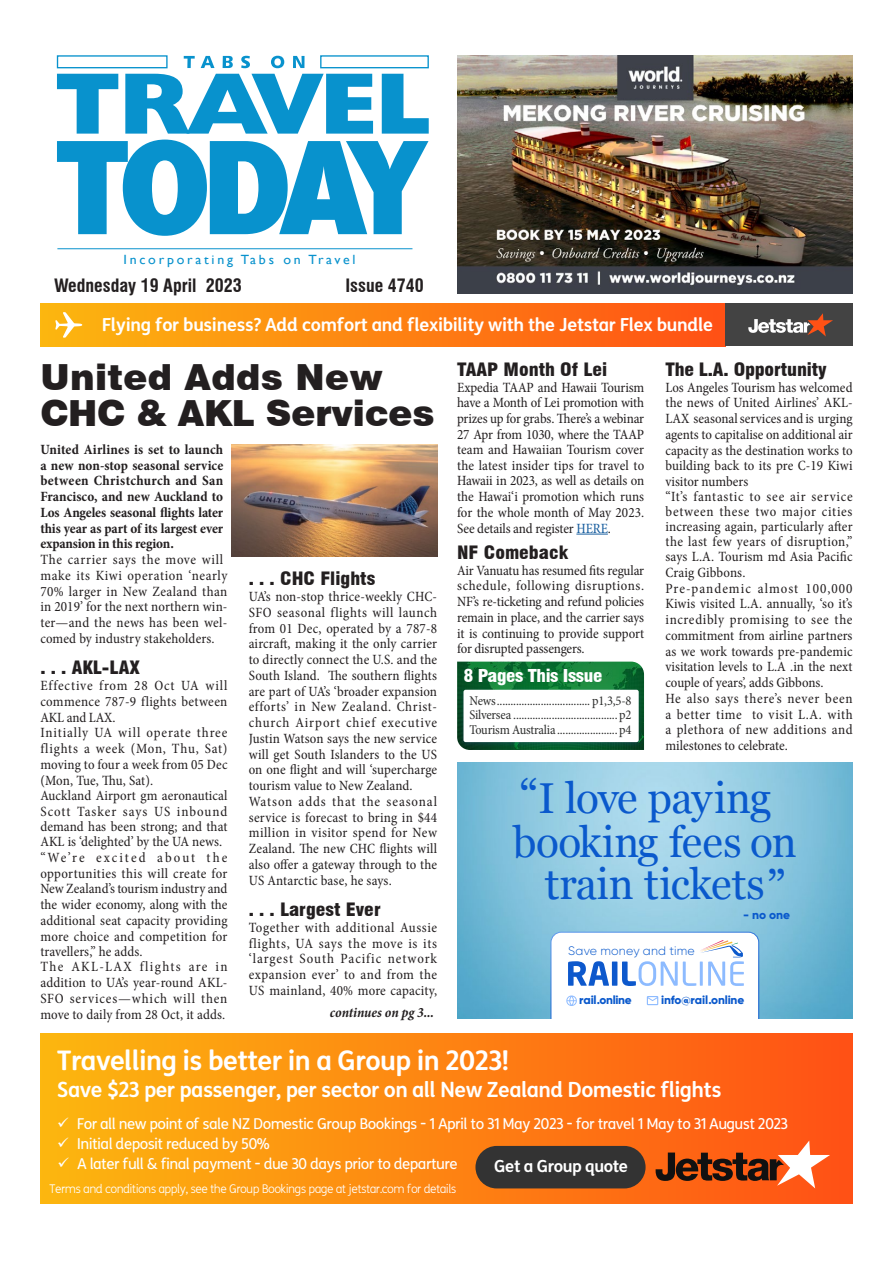
<style>
.page{position:relative;width:893px;height:1263px;background:#fff}
.page>*{position:absolute;margin:0;border:0;box-sizing:border-box;transform-origin:0 0}
.t1{font:47.25px "Georgia";color:#0a59cc}
.t2{font:43.2px/42.8px "Georgia";letter-spacing:-.015em;color:#0a59cc;text-align:center}
.t3{font:900 36px/36px "Swiss 721 BT";color:#231f20}
.t4{font:700 27px "Jetstar Happier";color:#fff}
.t5{font:700 21px "Jetstar Happier";color:#fff}
.t6{font:900 condensed 18px "Swiss 721 BT";color:#231f20;scale:1.08 1}
.t7{font:700 18px "Jetstar Happy";letter-spacing:-.02em;color:#fff}
.t8{font:700 condensed 18px "Swiss 721 BT";color:#231f20}
.t9{font:900 condensed 17.4px "Swiss 721 BT";letter-spacing:-.02em;color:#fff;scale:1.08 1}
.t10{font:700 16.65px "Jetstar Happy";letter-spacing:-.03em;color:#fff}
.t11{font:15px "Jetstar Happier";color:#fff}
.t12{font:condensed 14.25px/15.6px "Minion Pro";letter-spacing:.01em;color:#231f20}
.t13{font:700 condensed 14.25px/15.8px "Minion Pro";letter-spacing:-.01em;color:#231f20;text-align:justify}
.t14{font:italic 700 condensed 14.25px "Minion Pro";letter-spacing:-.005em;color:#231f20}
.t15{font:condensed 13.5px/14.2px "Minion Pro";letter-spacing:-.015em;color:#2e2f2e;text-align:justify}
.t16{font:13.35px "Gill Sans";letter-spacing:.2em;color:#0892cd;scale:1.04 1}
.t17{font:300 12.3px "Gilroy";letter-spacing:.015em;color:#0a59cc}
.t18{font:12px "Jetstar Happier L Ight";color:#fff}
.t19{font:800 12px "Gilroy";color:#0a59cc}
.t20{font:800 11.85px "Gilroy";letter-spacing:-.015em;color:#0b59cc}
.t21{font:800 11.85px "Gilroy";letter-spacing:-.03em;color:#0a59cc}
.s1{color:#175d9e}
.s2{font-size:47.25px}
</style>
<div class="page">
<hr style="left:57px;top:248px;width:355px;height:1px;background:#0892cd">
<svg style="left:57px;top:140px;width:371px;height:96px"></svg>
<svg style="left:56px;top:55px;width:373px;height:79px"></svg>
<div style="left:40px;top:304px;width:685px;height:42px;background:linear-gradient(to right,#fcb70f,#ff5015)"></div>
<div style="left:725px;top:304px;width:128px;height:42px;background:#434343"></div>
<svg style="left:748px;top:313px;width:85px;height:23px"></svg>
<svg style="left:55px;top:312px;width:27px;height:26px"></svg>
<div style="left:40px;top:1033px;width:813px;height:170px;background:linear-gradient(to right,#fcb70f,#ff5015)"></div>
<svg style="left:656px;top:1140px;width:174px;height:48px;background:#c75d2c"></svg>
<div style="left:475px;top:1146px;width:171px;height:42px;background:#333;border-radius:21px"></div>
<img style="left:457px;top:661px;width:187px;height:89px">
<div style="left:459px;top:687px;width:184px;height:62px;background:#253f8e;opacity:.3"></div>
<div style="left:463px;top:690px;width:176px;height:52px;background:#fff;border-radius:2px"></div>
<img style="left:457px;top:763px;width:396px;height:255px">
<svg style="left:550px;top:932px;width:209px;height:86px"></svg>
<img style="left:457px;top:55px;width:396px;height:239px">
<hr style="left:576px;top:534px;width:32px;height:1px;background:#175d9e">
<img style="left:232px;top:444px;width:205px;height:113px">
<p class="t16" style="left:123px;top:252px;width:225px">Incorporating Tabs on Travel</p>
<p class="t8" style="left:54px;top:275px;width:189px">Wednesday 19 April 2023</p>
<p class="t8" style="left:345px;top:275px;width:80px">Issue 4740</p>
<p class="t7" style="left:102px;top:313px;width:613px">Flying for business? Add comfort and flexibility with the Jetstar Flex bundle</p>
<h3 class="t3" style="left:40px;top:358px;width:396px">United Adds New<br>CHC &amp; AKL Services</h3>
<p class="t13" style="left:40px;top:441px;width:184px">United Airlines is set to launch a new non-stop seasonal service between Christchurch and San Francisco, and new Auckland to Los Angeles seasonal flights later this year as part of its largest ever expansion in this region.</p>
<p class="t12" style="left:40px;top:552px;width:189px">The carrier says the move will make its Kiwi operation ‘nearly<br>70% larger in New Zealand than in 2019’ for the next northern win&shy;ter—and the news has been wel&shy;comed by industry stakeholders.</p>
<p class="t6" style="left:40px;top:657px;width:94px">. . . AKL-LAX</p>
<p class="t12" style="left:40px;top:678px;width:189px">Effective from 28 Oct UA will commence 787-9 flights between<br>AKL and LAX.<br>Initially UA will operate three flights a week (Mon, Thu, Sat) moving to four a week from 05 Dec (Mon, Tue, Thu, Sat).<br>Auckland Airport gm aeronautical<br>Scott Tasker says US inbound demand has been strong; and that<br>AKL is ‘delighted’ by the UA news. “We’re excited about the opportunities this will create for<br>New Zealand’s tourism industry and the wider economy, along with the additional seat capacity providing more choice and competition for travellers,” he adds.<br>The AKL-LAX flights are in addition to UA’s year-round AKL-<br>SFO services—which will then move to daily from 28 Oct, it adds.</p>
<p class="t6" style="left:249px;top:568px;width:119px">. . . CHC Flights</p>
<p class="t12" style="left:249px;top:589px;width:190px">UA’s non-stop thrice-weekly CHC-SFO seasonal flights will launch from 01 Dec, operated by a 787-8 aircraft, making it the only carrier to directly connect the U.S. and the South Island. The southern flights are part of UA’s ‘broader expansion efforts’ in New Zealand. Christ&shy;church Airport chief executive Justin Watson says the new service will get South Islanders to the US on one flight and will ‘supercharge tourism value to New Zealand.<br>Watson adds that the seasonal service is forecast to bring in $44 million in visitor spend for New Zealand. The new CHC flights will also offer a gateway through to the US Antarctic base, he says.</p>
<p class="t6" style="left:249px;top:899px;width:124px">. . . Largest Ever</p>
<p class="t12" style="left:249px;top:920px;width:190px;text-align:justify">Together with additional Aussie flights, UA says the move is its ‘largest South Pacific network expansion ever’ to and from the US mainland, 40% more capacity,</p>
<p class="t14" style="left:330px;top:1002px;width:106px">continues on pg 3...</p>
<p class="t6" style="left:457px;top:359px;width:141px">TAAP Month Of Lei</p>
<p class="t12" style="left:457px;top:379px;width:189px;text-align:justify">Expedia TAAP and Hawaii Tourism have a Month of Lei promotion with prizes up for grabs. There’s a webinar 27 Apr from 1030, where the TAAP team and Hawaiian Tourism cover the latest insider tips for travel to Hawaii in 2023, as well as details on the Hawai‘i promotion which runs for the whole month of May 2023.<br>See details and register <span class="s1">HERE</span>.</p>
<p class="t6" style="left:457px;top:541px;width:104px">NF Comeback</p>
<p class="t12" style="left:457px;top:562px;width:189px;text-align:justify">Air Vanuatu has resumed fits regular schedule, following disruptions.<br>NF’s re-ticketing and refund policies remain in place, and the carrier says it is continuing to provide support for disrupted passengers.</p>
<p class="t9" style="left:463px;top:665px;width:130px">8 Pages This Issue</p>
<p class="t15" style="left:469px;top:694px;width:163px">News.................................. p1,3,5-8<br>Silversea ......................................p2<br>Tourism Australia ......................p4</p>
<p class="t6" style="left:665px;top:359px;width:151px">The L.A. Opportunity</p>
<p class="t12" style="left:665px;top:379px;width:189px">Los Angeles Tourism has welcomed the news of United Airlines’ AKL-<br>LAX seasonal services and is urging agents to capitalise on additional air capacity as the destination works to building back to its pre C-19 Kiwi visitor numbers<br>“It’s fantastic to see air service between these two major cities increasing again, particularly after the last few years of disruption,” says L.A. Tourism md Asia Pacific<br>Craig Gibbons.<br>Pre-pandemic almost 100,000<br>Kiwis visited L.A. annually, ‘so it’s incredibly promising to see the commitment from airline partners as we work towards pre-pandemic visitation levels to L.A .in the next couple of years’, adds Gibbons.<br>He also says there’s never been a better time to visit L.A. with a plethora of new additions and milestones to celebrate.</p>
<h2 class="t2" style="left:513px;top:775px;width:285px"><span class="s2">“</span>I love paying booking fees on train tickets</h2>
<p class="t19" style="left:743px;top:907px;width:49px">- no one</p>
<h1 class="t1" style="left:767px;top:853px;width:20px">”</h1>
<p class="t17" style="left:568px;top:944px;width:128px">Save money and time</p>
<p class="t21" style="left:579px;top:993px;width:54px">rail.online</p>
<p class="t20" style="left:661px;top:993px;width:85px">info@rail.online</p>
<h3 class="t4" style="left:57px;top:1043px;width:453px">Travelling is better in a Group in 2023!</h3>
<h3 class="t5" style="left:57px;top:1076px;width:666px">Save $23 per passenger, per sector on all New Zealand Domestic flights</h3>
<p class="t11" style="left:57px;top:1115px;width:732px">✓ For all new point of sale NZ Domestic Group Bookings - 1 April to 31 May 2023 - for travel 1 May to 31 August 2023</p>
<p class="t11" style="left:57px;top:1134px;width:214px">✓ Initial deposit reduced by 50%</p>
<p class="t11" style="left:57px;top:1154px;width:401px">✓ A later full &amp; final payment - due 30 days prior to departure</p>
<p class="t10" style="left:494px;top:1155px;width:135px">Get a Group quote</p>
<p class="t18" style="left:50px;top:1181px;width:408px">Terms and conditions apply, see the Group Bookings page at jetstar.com for details</p>
</div>
